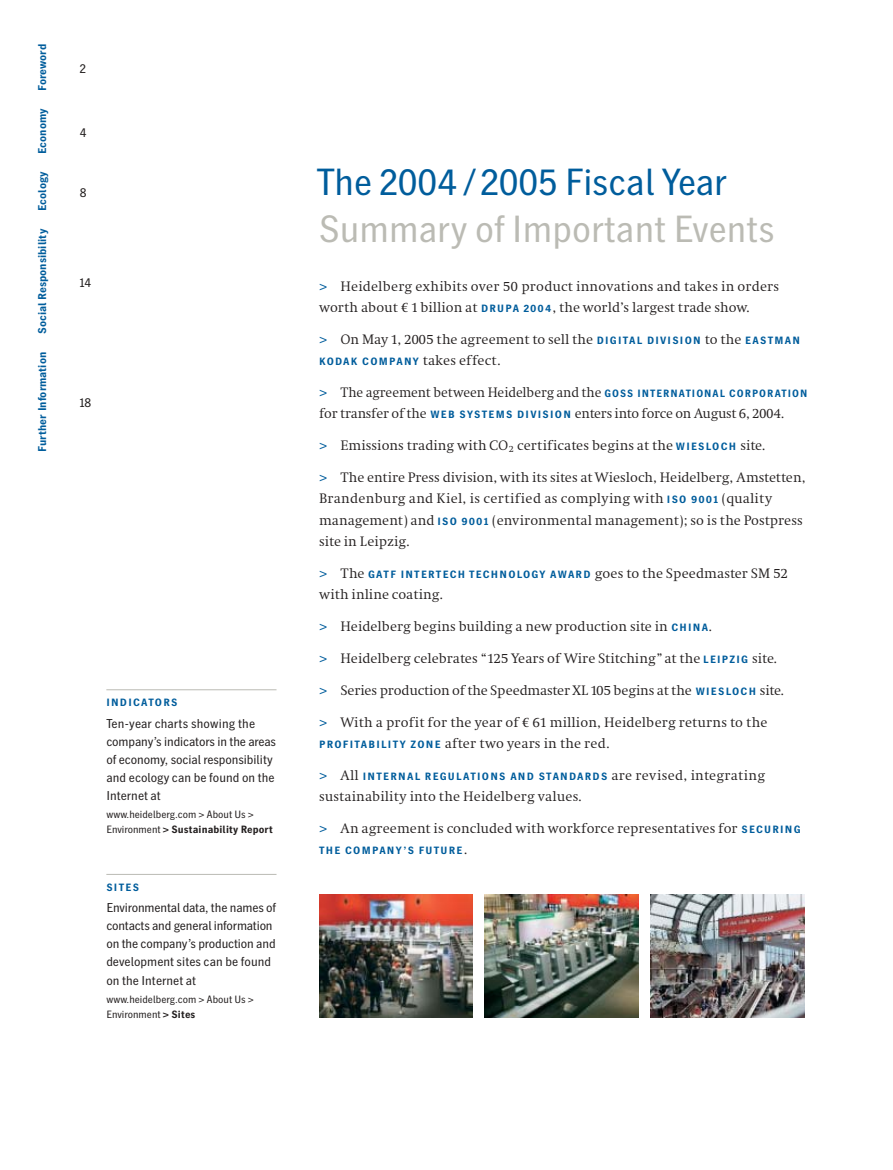
<style>
.page{position:relative;width:893px;height:1170px;background:#fff}
.page>*{position:absolute;margin:0;border:0;box-sizing:border-box;transform-origin:0 0}
.t1{font:37.5px "Heidelberg Gothic Prop";color:#bbbbb4}
.t2{font:37.5px "Heidelberg Gothic Prop";letter-spacing:-.005em;color:#005d9c}
.t3{font:14.25px/21.3px "Heidelberg Antiqua";color:#231f1f}
.t4{font:14.25px/21.3px "Heidelberg Antiqua";color:#231f1f;scale:.96 1}
.t5{font:12.75px/18px "Heidelberg Gothic Prop";letter-spacing:-.005em;color:#231f1f}
.t6{font:700 11.25px "Heidelberg Gothic Prop";color:#005d9c}
.t7{font:700 10.5px "Heidelberg Gothic Prop";letter-spacing:.12em;color:#005d9c}
.t8{font:10.5px/15px "Heidelberg Gothic Prop";color:#231f1f}
.s1{font-weight:700}
.s2{font-family:"Heidelberg Gothic Prop";color:#005d9c}
.s3{font-family:"Heidelberg Gothic Prop";font-weight:700;font-size:10.5px;color:#005d9c}
.s4{font-family:"Heidelberg Antiqua";font-weight:400;font-size:14.25px;color:#231f1f}
.s5{font-weight:400;font-size:14.25px}
</style>
<div class="page">
<hr style="left:106px;top:874px;width:170px;height:1px;background:#bbbbb4">
<hr style="left:106px;top:689px;width:170px;height:1px;background:#bbbbb4">
<img style="left:319px;top:894px;width:153px;height:124px">
<img style="left:485px;top:894px;width:153px;height:124px">
<img style="left:651px;top:894px;width:153px;height:124px">
<p class="t6" style="left:38px;top:91px;width:49px;rotate:-90deg">Foreword</p>
<p class="t6" style="left:38px;top:154px;width:47px;rotate:-90deg">Economy</p>
<p class="t6" style="left:38px;top:211px;width:41px;rotate:-90deg">Ecology</p>
<p class="t6" style="left:38px;top:334px;width:106px;rotate:-90deg">Social Responsibility</p>
<p class="t6" style="left:38px;top:452px;width:101px;rotate:-90deg">Further Information</p>
<p class="t5" style="left:80px;top:61px;width:8px">2</p>
<p class="t5" style="left:80px;top:125px;width:8px">4</p>
<p class="t5" style="left:80px;top:185px;width:8px">8</p>
<p class="t5" style="left:80px;top:275px;width:13px">14</p>
<p class="t5" style="left:80px;top:395px;width:13px">18</p>
<p class="t7" style="left:106px;top:699px;width:73px">INDICATORS</p>
<p class="t5" style="left:106px;top:716px;width:171px">Ten-year charts showing the company’s indicators in the areas of economy, social responsibility and ecology can be found on the<br>Internet at</p>
<p class="t8" style="left:106px;top:808px;width:168px">www.heidelberg.com &gt; About Us &gt;<br>Environment <span class="s1">&gt; Sustainability Report</span></p>
<p class="t7" style="left:106px;top:884px;width:34px">SITES</p>
<p class="t5" style="left:106px;top:900px;width:171px">Environmental data, the names of contacts and general information on the company’s production and development sites can be found on the Internet at</p>
<p class="t8" style="left:106px;top:993px;width:149px">www.heidelberg.com &gt; About Us &gt;<br>Environment <span class="s1">&gt; Sites</span></p>
<h1 class="t2" style="left:317px;top:168px;width:411px">The 2004 /2005 Fiscal Year</h1>
<h1 class="t1" style="left:318px;top:215px;width:458px">Summary of Important Events</h1>
<p class="t3" style="left:319px;top:277px;width:461px"><span class="s2">&gt;</span> Heidelberg exhibits over 50 product innovations and takes in orders worth about € 1 billion at <span class="s3">DRUPA 2004</span>, the world’s largest trade show.</p>
<p class="t3" style="left:319px;top:330px;width:482px"><span class="s2">&gt;</span> On May 1, 2005 the agreement to sell the <span class="s3">DIGITAL DIVISION</span> to the <span class="s3">EASTMAN</span></p>
<p class="t7" style="left:319px;top:358px;width:183px">KODAK COMPANY <span class="s4">takes effect.</span></p>
<p class="t4" style="left:319px;top:383px;width:510px"><span class="s2">&gt;</span> The agreement between Heidelberg and the <span class="s3">GOSS INTERNATIONAL CORPORATION </span>for transfer of the <span class="s3">WEB SYSTEMS DIVISION</span> enters into force on August 6, 2004.</p>
<p class="t3" style="left:319px;top:436px;width:448px"><span class="s2">&gt;</span> Emissions trading with CO<sub>2</sub> certificates begins at the <span class="s3">WIESLOCH</span> site.</p>
<p class="t3" style="left:319px;top:468px;width:488px"><span class="s2">&gt;</span> The entire Press division, with its sites at Wiesloch, Heidelberg, Amstetten, Brandenburg and Kiel, is certified as complying with <span class="s3">ISO 9001</span> (quality management) and <span class="s3">ISO 9001</span> (environmental management); so is the Postpress site in Leipzig.</p>
<p class="t7" style="left:319px;top:570px;width:470px"><span class="s5">&gt;</span> <span class="s4">The</span> GATF INTERTECH TECHNOLOGY AWARD <span class="s4">goes to the Speedmaster SM 52</span></p>
<p class="t3" style="left:319px;top:585px;width:126px">with inline coating.</p>
<p class="t3" style="left:319px;top:617px;width:394px"><span class="s2">&gt;</span> Heidelberg begins building a new production site in <span class="s3">CHINA</span>.</p>
<p class="t3" style="left:319px;top:649px;width:460px"><span class="s2">&gt;</span> Heidelberg celebrates “125 Years of Wire Stitching”at the <span class="s3">LEIPZIG</span> site.</p>
<p class="t3" style="left:319px;top:681px;width:466px"><span class="s2">&gt;</span> Series production of the Speedmaster XL 105 begins at the <span class="s3">WIESLOCH</span> site.</p>
<p class="t3" style="left:319px;top:713px;width:450px"><span class="s2">&gt;</span> With a profit for the year of € 61 million, Heidelberg returns to the<br><span class="s3">PROFITABILITY ZONE</span> after two years in the red.</p>
<p class="t7" style="left:319px;top:772px;width:447px"><span class="s5">&gt;</span> <span class="s4">All</span> INTERNAL REGULATIONS AND STANDARDS <span class="s4">are revised, integrating</span></p>
<p class="t3" style="left:319px;top:787px;width:264px">sustainability into the Heidelberg values.</p>
<p class="t3" style="left:319px;top:819px;width:483px"><span class="s2">&gt;</span> An agreement is concluded with workforce representatives for <span class="s3">SECURING</span></p>
<p class="t7" style="left:319px;top:847px;width:150px">THE COMPANY’S FUTURE<span class="s4">.</span></p>
</div>
